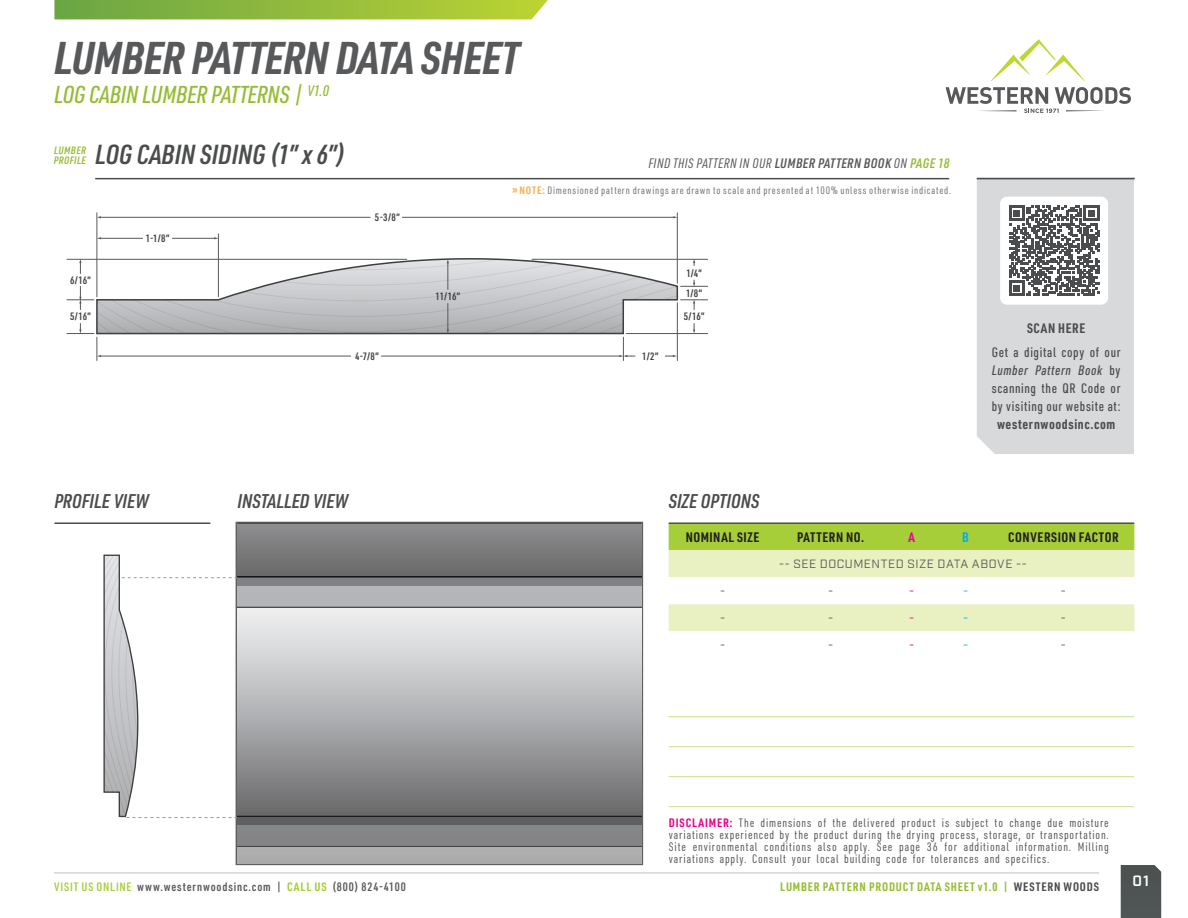
<style>
.page{position:relative;width:1188px;height:918px;background:#fff}
.page>*{position:absolute;margin:0;border:0;box-sizing:border-box;transform-origin:0 0}
.t1{font:italic 700 45px "URWDIN Cond";letter-spacing:-.015em;color:#58595b}
.N___PRODUCT_Title{font:italic 600 27px "URWDIN Cond";letter-spacing:.005em;color:#4b4c4d}
.t2{font:italic 500 24px "URWDIN Cond";letter-spacing:-.005em;color:#96bc33}
.t3{font:italic 600 19.5px "URWDIN Cond";letter-spacing:.005em;color:#4b4c4d}
.t4{font:600 15px "Industry";color:#fff}
.t5{font:500 13.5px/18px "URWDIN Cond";letter-spacing:.045em;color:#4b4c4d;text-align:justify}
.t6{font:italic 13.5px "URWDIN Cond";letter-spacing:.035em;color:#58595b}
.SUB_Hdr___Black{font:700 13.5px "URWDIN Cond";letter-spacing:.04em;color:#231f20}
.t7{font:700 13.5px "URWDIN Cond";letter-spacing:.045em;color:#4b4c4d}
.SUB_Hdr___Black-2{font:700 13.5px "URWDIN Cond";color:#ed028c}
.SUB_Hdr___Black-3{font:700 13.5px "URWDIN Cond";color:#00aeef}
.t8{font:12px/12px "URWDIN Cond";letter-spacing:.07em;color:#58595b;text-align:justify}
.t9{font:600 12px "URWDIN Cond";letter-spacing:.07em;color:#58595b}
.t10{font:700 12px "URWDIN Cond";letter-spacing:.07em;color:#96bc33}
.N___Chart_Base{font:12px "Industry";letter-spacing:.05em;color:#58595b}
.N___Chart_Base-2{font:12px "Industry";color:#ed028c}
.Paragraph_Style_1{font:12px "Industry";color:#00aeef}
.t11{font:10.5px "URWDIN Cond";letter-spacing:.075em;color:#717275}
.t12{font:600 10.5px "URWDIN Cond";letter-spacing:-.005em;color:#3e3e3f}
.t13{font:italic 600 10.5px/10.5px "URWDIN Cond";letter-spacing:.04em;color:#96bc33}
.s1{font-weight:600}
.s2{font-weight:600;color:#96bc33}
.s3{font-family:"Industry";font-weight:700;color:#faaf4a}
.s4{font-weight:700;color:#faaf4a}
.s5{font-style:italic}
.s6{color:#a6ce39}
.s7{font-weight:700;color:#a6ce39}
.s8{font-weight:700;color:#ed028c}
.s9{color:#4b4c4d}
</style>
<div class="page">
<svg style="left:977px;top:177px;width:157px;height:277px;background:#ccccce"></svg>
<hr style="left:669px;top:716px;width:465px;height:1px;background:#a6ce39">
<hr style="left:669px;top:746px;width:465px;height:1px;background:#a6ce39">
<hr style="left:669px;top:776px;width:465px;height:1px;background:#a6ce39">
<hr style="left:669px;top:806px;width:465px;height:1px;background:#a6ce39">
<svg style="left:238px;top:578px;width:404px;height:29px;background:#a4a5a8"></svg>
<div style="left:237px;top:712px;width:405px;height:104px;background:linear-gradient(to bottom,#b2b3b6,#69686a)"></div>
<div style="left:237px;top:607px;width:405px;height:105px;background:linear-gradient(to bottom,#f1f1f2,#b3b5b7)"></div>
<hr style="left:237px;top:576px;width:405px;height:1px;background:#231f20">
<hr style="left:237px;top:607px;width:405px;height:1px;background:#231f20">
<hr style="left:237px;top:577px;width:405px;height:1px;background:#231f20">
<svg style="left:103px;top:554px;width:135px;height:264px"></svg>
<div style="left:237px;top:524px;width:405px;height:52px;background:linear-gradient(to bottom,#8d8e90,#6a6a6b)"></div>
<svg style="left:237px;top:816px;width:405px;height:48px;background:#89898a"></svg>
<hr style="left:218px;top:234px;width:1px;height:63px;background:#57585a">
<hr style="left:97px;top:213px;width:1px;height:84px;background:#57585a">
<hr style="left:677px;top:213px;width:1px;height:70px;background:#57585a">
<hr style="left:402px;top:217px;width:272px;height:1px;background:#57585a">
<hr style="left:100px;top:217px;width:270px;height:1px;background:#57585a">
<hr style="left:100px;top:238px;width:43px;height:1px;background:#57585a">
<hr style="left:172px;top:238px;width:43px;height:1px;background:#57585a">
<svg style="left:67px;top:259px;width:641px;height:102px"></svg>
<svg style="left:95px;top:257px;width:584px;height:78px"></svg>
<svg style="left:669px;top:524px;width:465px;height:107px"></svg>
<hr style="left:238px;top:522px;width:403px;height:2px;background:#4b4c4d">
<hr style="left:669px;top:522px;width:465px;height:2px;background:#4b4c4d">
<hr style="left:54px;top:522px;width:156px;height:2px;background:#4b4c4d">
<hr style="left:977px;top:178px;width:158px;height:1px;background:#4b4c4d">
<hr style="left:95px;top:178px;width:854px;height:1px;background:#4b4c4d">
<div style="left:1121px;top:865px;width:40px;height:53px;background:#4f5353"></div>
<hr style="left:54px;top:873px;width:1045px;height:1px;background:#bcbdc0">
<svg style="left:946px;top:87px;width:185px;height:26px"></svg>
<svg style="left:991px;top:39px;width:94px;height:42px"></svg>
<svg style="left:54px;top:0;width:494px;height:19px;background:#93bc3f"></svg>
<p class="t1" style="left:54px;top:28px;width:467px">LUMBER PATTERN DATA SHEET</p>
<p class="t2" style="left:54px;top:79px;width:277px">LOG CABIN LUMBER PATTERNS | <sup>V1.0</sup></p>
<p class="t13" style="left:54px;top:145px;width:34px">LUMBER<br>PROFILE</p>
<p class="N___PRODUCT_Title" style="left:95px;top:136px;width:251px">LOG CABIN SIDING (1” x 6”)</p>
<p class="t6" style="left:648px;top:155px;width:303px">FIND THIS PATTERN IN OUR <span class="s1">LUMBER PATTERN BOOK</span> ON <span class="s2">PAGE 18</span></p>
<p class="t12" style="left:70px;top:273px;width:22px">6/16”</p>
<p class="t12" style="left:146px;top:231px;width:25px">1-1/8”</p>
<p class="t12" style="left:375px;top:210px;width:26px">5-3/8”</p>
<p class="t11" style="left:512px;top:184px;width:441px"><span class="s3">»</span><span class="s4">NOTE:</span> Dimensioned pattern drawings are drawn to scale and presented at 100% unless otherwise indicated.</p>
<p class="t12" style="left:686px;top:266px;width:17px">1/4”</p>
<p class="t12" style="left:436px;top:289px;width:26px">11/16”</p>
<p class="t12" style="left:686px;top:286px;width:18px">1/8”</p>
<p class="t12" style="left:70px;top:309px;width:22px">5/16”</p>
<p class="t12" style="left:684px;top:309px;width:22px">5/16”</p>
<p class="t12" style="left:642px;top:349px;width:18px">1/2”</p>
<p class="t12" style="left:355px;top:349px;width:25px">4-7/8”</p>
<h3 class="t3" style="left:54px;top:488px;width:96px">PROFILE VIEW</h3>
<h3 class="t3" style="left:238px;top:488px;width:112px">INSTALLED VIEW</h3>
<h3 class="t3" style="left:669px;top:488px;width:92px">SIZE OPTIONS</h3>
<p class="t7" style="left:1027px;top:319px;width:60px">SCAN HERE</p>
<p class="t5" style="left:992px;top:343px;width:130px">Get a digital copy of our <span class="s5">Lumber Pattern Book</span> by scanning the QR Code or by visiting our website at:</p>
<p class="t7" style="left:997px;top:416px;width:120px">westernwoodsinc.com</p>
<p class="SUB_Hdr___Black" style="left:686px;top:528px;width:75px">NOMINAL SIZE</p>
<p class="SUB_Hdr___Black" style="left:797px;top:528px;width:69px">PATTERN NO.</p>
<p class="SUB_Hdr___Black-2" style="left:908px;top:528px;width:8px">A</p>
<p class="SUB_Hdr___Black-3" style="left:962px;top:528px;width:8px">B</p>
<p class="SUB_Hdr___Black" style="left:1008px;top:528px;width:112px">CONVERSION FACTOR</p>
<p class="N___Chart_Base" style="left:779px;top:557px;width:249px">-- SEE DOCUMENTED SIZE DATA ABOVE --</p>
<p class="N___Chart_Base" style="left:720px;top:584px;width:7px">-</p>
<p class="N___Chart_Base" style="left:828px;top:584px;width:7px">-</p>
<p class="N___Chart_Base-2" style="left:909px;top:584px;width:7px">-</p>
<p class="Paragraph_Style_1" style="left:963px;top:584px;width:7px">-</p>
<p class="N___Chart_Base" style="left:1061px;top:584px;width:7px">-</p>
<p class="N___Chart_Base" style="left:720px;top:611px;width:7px">-</p>
<p class="N___Chart_Base" style="left:828px;top:611px;width:7px">-</p>
<p class="N___Chart_Base-2" style="left:909px;top:611px;width:7px">-</p>
<p class="Paragraph_Style_1" style="left:963px;top:611px;width:7px">-</p>
<p class="N___Chart_Base" style="left:1061px;top:611px;width:7px">-</p>
<p class="N___Chart_Base" style="left:720px;top:638px;width:7px">-</p>
<p class="N___Chart_Base" style="left:828px;top:638px;width:7px">-</p>
<p class="N___Chart_Base-2" style="left:909px;top:638px;width:7px">-</p>
<p class="Paragraph_Style_1" style="left:963px;top:638px;width:7px">-</p>
<p class="N___Chart_Base" style="left:1061px;top:638px;width:7px">-</p>
<p class="t9" style="left:54px;top:879px;width:353px"><span class="s6">VISIT US ONLINE</span> www.westernwoodsinc.com | <span class="s7">CALL US</span> (800) 824-4100</p>
<p class="t8" style="left:669px;top:816px;width:441px"><span class="s8">DISCLAIMER:</span> The dimensions of the delivered product is subject to change due moisture variations experienced by the product during the drying process, storage, or transportation.<br>Site environmental conditions also apply. See page 36 for additional information. Milling variations apply. Consult your local building code for tolerances and specifics.</p>
<p class="t10" style="left:780px;top:879px;width:320px">LUMBER PATTERN PRODUCT DATA SHEET v1.0 | <span class="s9">WESTERN WOODS</span></p>
<p class="t4" style="left:1132px;top:872px;width:18px">01</p>
</div>
